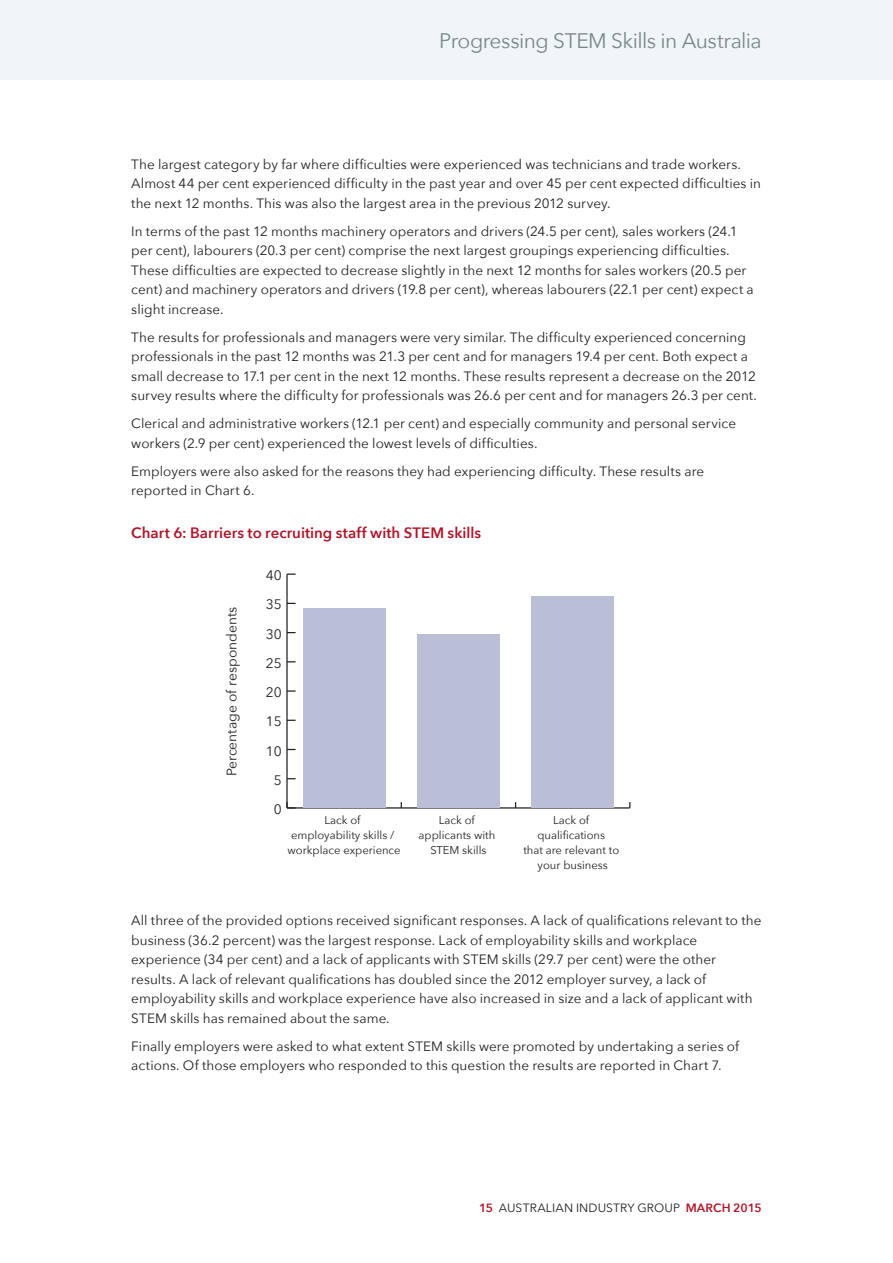
<style>
.page{position:relative;width:893px;height:1263px;background:#fff}
.page>*{position:absolute;margin:0;border:0;box-sizing:border-box;transform-origin:0 0}
.t1{font:21px "Avenir Next";letter-spacing:-.025em;color:#7e858c}
.stem-sub{font:600 15px "Avenir Next";color:#ae172b}
.t2{font:13.8px "Avenir Next";color:#231f20}
.stem-bold{font:13.5px/19.5px "Avenir Next";letter-spacing:.005em;color:#231f20}
.t3{font:12px "Avenir Next";letter-spacing:.01em;color:#231f20}
.t4{font:11.25px/15px "Avenir Next";color:#231f20;text-align:center}
.s1{font-weight:600;color:#ae172b}
</style>
<div class="page">
<div style="left:0;top:0;width:893px;height:80px;background:#f0f5f7"></div>
<hr style="left:287px;top:807px;width:343px;height:1px;background:#231f20">
<hr style="left:286px;top:574px;width:2px;height:234px;background:#231f20">
<svg style="left:286px;top:802px;width:10px;height:6px"></svg>
<svg style="left:287px;top:690px;width:9px;height:2px"></svg>
<svg style="left:287px;top:573px;width:9px;height:2px"></svg>
<div style="left:303px;top:609px;width:82px;height:199px;background:#bbbfd5"></div>
<div style="left:417px;top:634px;width:83px;height:174px;background:#bbbfd5"></div>
<div style="left:532px;top:596px;width:82px;height:212px;background:#bbbfd5"></div>
<h1 class="t1" style="left:439px;top:23px;width:324px">Progressing STEM Skills in Australia</h1>
<p class="stem-bold" style="left:131px;top:154px;width:631px">The largest category by far where difficulties were experienced was technicians and trade workers.<br>Almost 44 per cent experienced difficulty in the past year and over 45 per cent expected difficulties in the next 12 months. This was also the largest area in the previous 2012 survey.</p>
<p class="stem-bold" style="left:131px;top:221px;width:624px">In terms of the past 12 months machinery operators and drivers (24.5 per cent), sales workers (24.1 per cent), labourers (20.3 per cent) comprise the next largest groupings experiencing difficulties.<br>These difficulties are expected to decrease slightly in the next 12 months for sales workers (20.5 per cent) and machinery operators and drivers (19.8 per cent), whereas labourers (22.1 per cent) expect a slight increase.</p>
<p class="stem-bold" style="left:131px;top:327px;width:627px">The results for professionals and managers were very similar. The difficulty experienced concerning professionals in the past 12 months was 21.3 per cent and for managers 19.4 per cent. Both expect a small decrease to 17.1 per cent in the next 12 months. These results represent a decrease on the 2012 survey results where the difficulty for professionals was 26.6 per cent and for managers 26.3 per cent.</p>
<p class="stem-bold" style="left:131px;top:413px;width:606px">Clerical and administrative workers (12.1 per cent) and especially community and personal service workers (2.9 per cent) experienced the lowest levels of difficulties.</p>
<p class="stem-bold" style="left:131px;top:461px;width:575px">Employers were also asked for the reasons they had experiencing difficulty. These results are reported in Chart 6.</p>
<p class="stem-sub" style="left:131px;top:519px;width:351px">Chart 6: Barriers to recruiting staff with STEM skills</p>
<p class="t2" style="left:220px;top:776px;width:170px;rotate:-90deg">Percentage of respondents</p>
<p class="t2" style="left:266px;top:564px;width:17px">40</p>
<p class="t2" style="left:266px;top:593px;width:17px">35</p>
<p class="t2" style="left:266px;top:622px;width:17px">30</p>
<p class="t2" style="left:266px;top:651px;width:17px">25</p>
<p class="t2" style="left:266px;top:681px;width:17px">20</p>
<p class="t2" style="left:266px;top:710px;width:17px">15</p>
<p class="t2" style="left:266px;top:739px;width:17px">10</p>
<p class="t2" style="left:274px;top:768px;width:9px">5</p>
<p class="t2" style="left:274px;top:797px;width:9px">0</p>
<p class="t4" style="left:288px;top:812px;width:115px">Lack of<br>employability skills / workplace experience</p>
<p class="t4" style="left:419px;top:812px;width:78px">Lack of applicants with<br>STEM skills</p>
<p class="t4" style="left:523px;top:812px;width:97px">Lack of qualifications<br>that are relevant to your business</p>
<p class="stem-bold" style="left:131px;top:910px;width:632px">All three of the provided options received significant responses. A lack of qualifications relevant to the business (36.2 percent) was the largest response. Lack of employability skills and workplace experience (34 per cent) and a lack of applicants with STEM skills (29.7 per cent) were the other results. A lack of relevant qualifications has doubled since the 2012 employer survey, a lack of employability skills and workplace experience have also increased in size and a lack of applicant with STEM skills has remained about the same.</p>
<p class="stem-bold" style="left:131px;top:1035px;width:609px">Finally employers were asked to what extent STEM skills were promoted by undertaking a series of actions. Of those employers who responded to this question the results are reported in Chart 7.</p>
<p class="t3" style="left:479px;top:1198px;width:284px"><span class="s1">15</span> AUSTRALIAN INDUSTRY GROUP <span class="s1">MARCH 2015</span></p>
</div>
